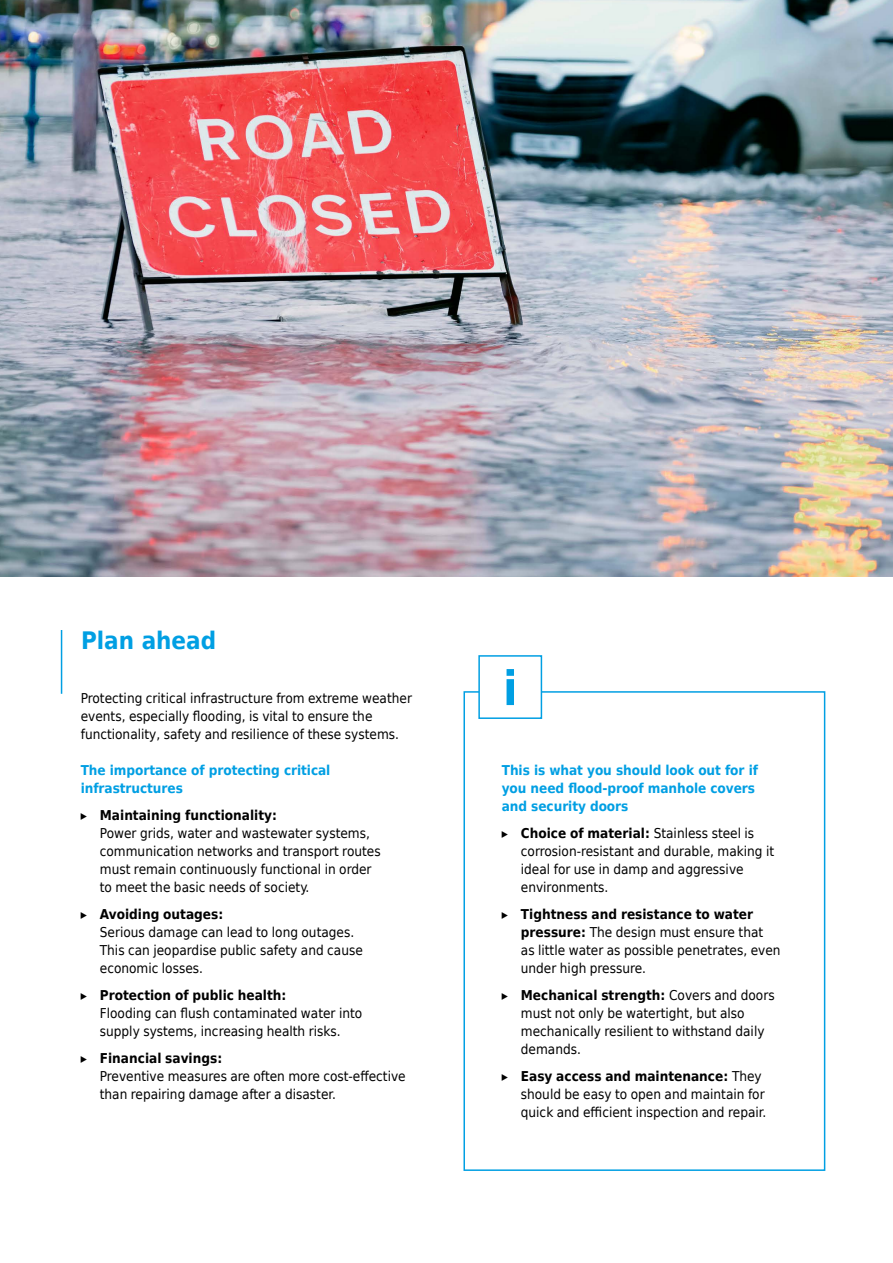
<style>
.page{position:relative;width:893px;height:1263px;background:#fff}
.page>*{position:absolute;margin:0;border:0;box-sizing:border-box;transform-origin:0 0}
.t1{font:700 24px "Huber Tec";color:#009fe3}
.t2{font:13.5px/18px "Huber Tec";color:#000}
.t3{font:700 13.5px/18px "Huber Tec";letter-spacing:-.005em;color:#009fe3}
.s1{font-weight:700}
</style>
<div class="page">
<img style="left:0;top:0;width:893px;height:577px">
<hr style="left:61px;top:630px;width:1px;height:64px;background:#009fe3">
<div style="left:463px;top:691px;width:362px;height:480px;border:2px solid #009fe3"></div>
<div style="left:479px;top:656px;width:62px;height:62px;background:#fff"></div>
<svg style="left:507px;top:669px;width:7px;height:36px"></svg>
<div style="left:478px;top:655px;width:64px;height:64px;border:2px solid #009fe3"></div>
<h1 class="t1" style="left:81px;top:621px;width:137px">Plan ahead</h1>
<p class="t2" style="left:81px;top:688px;width:333px">Protecting critical infrastructure from extreme weather events, especially flooding, is vital to ensure the functionality, safety and resilience of these systems.</p>
<p class="t3" style="left:81px;top:760px;width:251px">The importance of protecting critical infrastructures</p>
<p class="t2" style="left:100px;top:805px;width:282px;text-indent:-19px">▸ <span class="s1">Maintaining functionality:<br></span>Power grids, water and wastewater systems, communication networks and transport routes must remain continuously functional in order to meet the basic needs of society.</p>
<p class="t2" style="left:100px;top:904px;width:265px;text-indent:-19px">▸ <span class="s1">Avoiding outages:<br></span>Serious damage can lead to long outages.<br>This can jeopardise public safety and cause economic losses.</p>
<p class="t2" style="left:100px;top:985px;width:264px;text-indent:-19px">▸ <span class="s1">Protection of public health:<br></span>Flooding can flush contaminated water into supply systems, increasing health risks.</p>
<p class="t2" style="left:100px;top:1048px;width:307px;text-indent:-19px">▸ <span class="s1">Financial savings:<br></span>Preventive measures are often more cost-effective than repairing damage after a disaster.</p>
<p class="t3" style="left:502px;top:760px;width:258px">This is what you should look out for if you need flood-proof manhole covers and security doors</p>
<p class="t2" style="left:521px;top:823px;width:255px;text-indent:-19px">▸ <span class="s1">Choice of material:</span> Stainless steel is corrosion-resistant and durable, making it ideal for use in damp and aggressive environments.</p>
<p class="t2" style="left:521px;top:904px;width:261px;text-indent:-19px">▸ <span class="s1">Tightness and resistance to water pressure:</span> The design must ensure that<br>as little water as possible penetrates, even under high pressure.</p>
<p class="t2" style="left:521px;top:985px;width:255px;text-indent:-19px">▸ <span class="s1">Mechanical strength:</span> Covers and doors must not only be watertight, but also mechanically resilient to withstand daily demands.</p>
<p class="t2" style="left:521px;top:1066px;width:247px;text-indent:-19px">▸ <span class="s1">Easy access and maintenance:</span> They should be easy to open and maintain for quick and efficient inspection and repair.</p>
</div>
